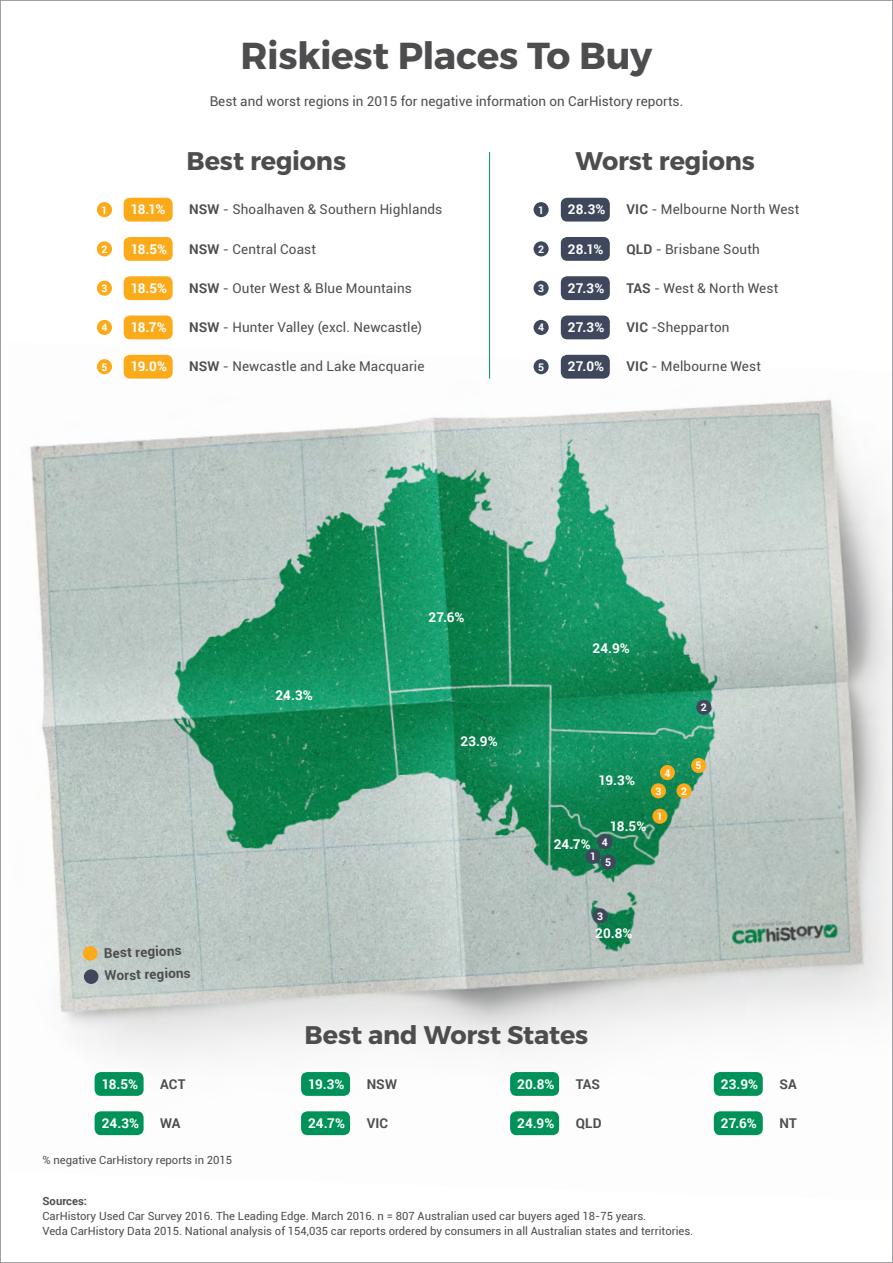
<style>
.page{position:relative;width:893px;height:1263px;background:#fff}
.page>*{position:absolute;margin:0;border:0;box-sizing:border-box;transform-origin:0 0}
.t1{font:700 37.5px "Montserrat";letter-spacing:-.01em;color:#4d4d4f}
.t2{font:700 25.5px "Montserrat";letter-spacing:-.005em;color:#4d4d4f}
.t3{font:13.5px "Roboto";letter-spacing:.01em;color:#4d4d4f}
.t4{font:700 13.5px "Roboto";letter-spacing:.005em;color:#fff}
.t5{font:700 13.5px/22.5px "Roboto";letter-spacing:.01em;color:#4d4d4f}
.t6{font:11.25px/15px "Roboto";color:#4d4d4f}
.t7{font:700 11.25px "Roboto";color:#4d4d4f}
.t8{font:700 10.5px "Roboto";color:#fff}
.s1{font-weight:700}
</style>
<div class="page">
<img style="left:30px;top:342px;width:861px;height:794px">
<div style="left:652px;top:809px;width:15px;height:15px;background:#fbaa19;border-radius:50%"></div>
<div style="left:97px;top:202px;width:15px;height:15px;background:#fbaa19;border-radius:50%"></div>
<div style="left:534px;top:202px;width:15px;height:15px;background:#3e475b;border-radius:50%"></div>
<div style="left:97px;top:241px;width:15px;height:15px;background:#fbaa19;border-radius:50%"></div>
<div style="left:534px;top:241px;width:15px;height:15px;background:#3e475b;border-radius:50%"></div>
<div style="left:97px;top:281px;width:15px;height:15px;background:#fbaa19;border-radius:50%"></div>
<div style="left:534px;top:281px;width:15px;height:15px;background:#3e475b;border-radius:50%"></div>
<div style="left:97px;top:320px;width:15px;height:15px;background:#fbaa19;border-radius:50%"></div>
<div style="left:534px;top:320px;width:15px;height:15px;background:#3e475b;border-radius:50%"></div>
<div style="left:97px;top:359px;width:15px;height:15px;background:#fbaa19;border-radius:50%"></div>
<div style="left:534px;top:359px;width:15px;height:15px;background:#3e475b;border-radius:50%"></div>
<div style="left:676px;top:783px;width:16px;height:15px;background:#fbaa19;border-radius:50%"></div>
<div style="left:651px;top:783px;width:15px;height:15px;background:#fbaa19;border-radius:50%"></div>
<div style="left:660px;top:765px;width:15px;height:15px;background:#fbaa19;border-radius:50%"></div>
<div style="left:691px;top:758px;width:15px;height:15px;background:#fbaa19;border-radius:50%"></div>
<div style="left:696px;top:700px;width:15px;height:15px;background:#3e475b;border-radius:50%"></div>
<div style="left:597px;top:834px;width:15px;height:15px;background:#3e475b;border-radius:50%"></div>
<div style="left:585px;top:849px;width:16px;height:15px;background:#3e475b;border-radius:50%"></div>
<div style="left:601px;top:854px;width:15px;height:16px;background:#3e475b;border-radius:50%"></div>
<div style="left:593px;top:908px;width:15px;height:15px;background:#3e475b;border-radius:50%"></div>
<div style="left:124px;top:198px;width:49px;height:24px;background:#fbaa19;border-radius:6px"></div>
<div style="left:561px;top:198px;width:49px;height:24px;background:#3e475b;border-radius:6px"></div>
<div style="left:124px;top:237px;width:49px;height:24px;background:#fbaa19;border-radius:6px"></div>
<div style="left:561px;top:237px;width:49px;height:24px;background:#3e475b;border-radius:6px"></div>
<div style="left:124px;top:276px;width:49px;height:24px;background:#fbaa19;border-radius:6px"></div>
<div style="left:561px;top:276px;width:49px;height:24px;background:#3e475b;border-radius:6px"></div>
<div style="left:124px;top:315px;width:49px;height:24px;background:#fbaa19;border-radius:6px"></div>
<div style="left:561px;top:315px;width:49px;height:24px;background:#3e475b;border-radius:6px"></div>
<div style="left:124px;top:355px;width:49px;height:24px;background:#fbaa19;border-radius:6px"></div>
<div style="left:561px;top:355px;width:49px;height:24px;background:#3e475b;border-radius:6px"></div>
<div style="left:95px;top:1072px;width:49px;height:24px;background:#009259;border-radius:6px"></div>
<div style="left:95px;top:1111px;width:49px;height:24px;background:#009259;border-radius:6px"></div>
<div style="left:301px;top:1072px;width:49px;height:24px;background:#009259;border-radius:6px"></div>
<div style="left:301px;top:1111px;width:49px;height:24px;background:#009259;border-radius:6px"></div>
<div style="left:510px;top:1072px;width:49px;height:24px;background:#009259;border-radius:6px"></div>
<div style="left:510px;top:1111px;width:49px;height:24px;background:#009259;border-radius:6px"></div>
<div style="left:714px;top:1072px;width:49px;height:24px;background:#009259;border-radius:6px"></div>
<div style="left:714px;top:1111px;width:49px;height:24px;background:#009259;border-radius:6px"></div>
<hr style="left:489px;top:152px;width:1px;height:227px;background:#009259">
<div style="left:83px;top:946px;width:15px;height:15px;background:#fbaa19;border-radius:50%"></div>
<div style="left:84px;top:969px;width:15px;height:15px;background:#3e475b;border-radius:50%"></div>
<h1 class="t1" style="left:240px;top:33px;width:413px">Riskiest Places To Buy</h1>
<p class="t3" style="left:210px;top:91px;width:475px">Best and worst regions in 2015 for negative information on CarHistory reports.</p>
<h2 class="t2" style="left:186px;top:145px;width:161px">Best regions</h2>
<p class="t4" style="left:131px;top:200px;width:36px">18.1%</p>
<p class="t3" style="left:189px;top:200px;width:255px"><span class="s1">NSW</span> - Shoalhaven &amp; Southern Highlands</p>
<p class="t4" style="left:131px;top:239px;width:38px">18.5%</p>
<p class="t3" style="left:189px;top:239px;width:128px"><span class="s1">NSW</span> - Central Coast</p>
<p class="t4" style="left:131px;top:279px;width:38px">18.5%</p>
<p class="t3" style="left:189px;top:279px;width:224px"><span class="s1">NSW</span> - Outer West &amp; Blue Mountains</p>
<p class="t4" style="left:131px;top:318px;width:38px">18.7%</p>
<p class="t3" style="left:189px;top:318px;width:234px"><span class="s1">NSW</span> - Hunter Valley (excl. Newcastle)</p>
<p class="t4" style="left:131px;top:357px;width:38px">19.0%</p>
<p class="t3" style="left:189px;top:357px;width:237px"><span class="s1">NSW</span> - Newcastle and Lake Macquarie</p>
<p class="t8" style="left:101px;top:202px;width:8px">1</p>
<p class="t8" style="left:538px;top:202px;width:8px">1</p>
<p class="t8" style="left:101px;top:242px;width:8px">2</p>
<p class="t8" style="left:538px;top:242px;width:8px">2</p>
<p class="t8" style="left:101px;top:281px;width:8px">3</p>
<p class="t8" style="left:538px;top:281px;width:8px">3</p>
<p class="t8" style="left:101px;top:320px;width:8px">4</p>
<p class="t8" style="left:538px;top:320px;width:8px">4</p>
<p class="t8" style="left:101px;top:359px;width:8px">5</p>
<p class="t8" style="left:538px;top:359px;width:8px">5</p>
<h2 class="t2" style="left:575px;top:145px;width:181px">Worst regions</h2>
<p class="t4" style="left:568px;top:200px;width:39px">28.3%</p>
<p class="t3" style="left:626px;top:200px;width:174px"><span class="s1">VIC</span> - Melbourne North West</p>
<p class="t4" style="left:568px;top:239px;width:37px">28.1%</p>
<p class="t3" style="left:626px;top:239px;width:135px"><span class="s1">QLD</span> - Brisbane South</p>
<p class="t4" style="left:568px;top:279px;width:38px">27.3%</p>
<p class="t3" style="left:626px;top:279px;width:153px"><span class="s1">TAS</span> - West &amp; North West</p>
<p class="t4" style="left:568px;top:318px;width:38px">27.3%</p>
<p class="t3" style="left:626px;top:318px;width:105px"><span class="s1">VIC</span> -Shepparton</p>
<p class="t4" style="left:568px;top:357px;width:38px">27.0%</p>
<p class="t3" style="left:626px;top:357px;width:136px"><span class="s1">VIC</span> - Melbourne West</p>
<p class="t4" style="left:275px;top:686px;width:39px">24.3%</p>
<p class="t5" style="left:104px;top:941px;width:88px;rotate:-2deg">Best regions<br>Worst regions</p>
<p class="t4" style="left:429px;top:608px;width:37px">27.6%</p>
<p class="t4" style="left:460px;top:731px;width:39px">23.9%</p>
<p class="t4" style="left:593px;top:639px;width:39px">24.9%</p>
<p class="t8" style="left:701px;top:700px;width:8px">2</p>
<p class="t4" style="left:554px;top:835px;width:38px">24.7%</p>
<p class="t4" style="left:599px;top:771px;width:38px">19.3%</p>
<p class="t4" style="left:610px;top:817px;width:38px">18.5%</p>
<p class="t8" style="left:602px;top:834px;width:8px">4</p>
<p class="t8" style="left:590px;top:849px;width:8px">1</p>
<p class="t8" style="left:605px;top:855px;width:8px">5</p>
<p class="t8" style="left:664px;top:765px;width:8px">4</p>
<p class="t8" style="left:655px;top:784px;width:8px">3</p>
<p class="t8" style="left:681px;top:784px;width:8px">2</p>
<p class="t8" style="left:657px;top:809px;width:8px">1</p>
<p class="t8" style="left:696px;top:758px;width:8px">5</p>
<p class="t8" style="left:597px;top:909px;width:8px">3</p>
<p class="t4" style="left:595px;top:923px;width:39px">20.8%</p>
<p class="t4" style="left:102px;top:1074px;width:38px">18.5%</p>
<p class="t5" style="left:160px;top:1072px;width:27px">ACT</p>
<p class="t4" style="left:102px;top:1113px;width:39px">24.3%</p>
<p class="t5" style="left:160px;top:1111px;width:22px">WA</p>
<p class="t6" style="left:43px;top:1152px;width:191px">% negative CarHistory reports in 2015</p>
<h2 class="t2" style="left:305px;top:1019px;width:285px">Best and Worst States</h2>
<p class="t4" style="left:308px;top:1074px;width:38px">19.3%</p>
<p class="t5" style="left:367px;top:1072px;width:32px">NSW</p>
<p class="t4" style="left:308px;top:1113px;width:38px">24.7%</p>
<p class="t5" style="left:367px;top:1111px;width:23px">VIC</p>
<p class="t4" style="left:517px;top:1074px;width:39px">20.8%</p>
<p class="t5" style="left:576px;top:1072px;width:26px">TAS</p>
<p class="t4" style="left:517px;top:1113px;width:39px">24.9%</p>
<p class="t5" style="left:576px;top:1111px;width:27px">QLD</p>
<p class="t7" style="left:43px;top:1193px;width:46px">Sources:</p>
<p class="t6" style="left:43px;top:1208px;width:652px">CarHistory Used Car Survey 2016. The Leading Edge. March 2016. n = 807 Australian used car buyers aged 18-75 years.<br>Veda CarHistory Data 2015. National analysis of 154,035 car reports ordered by consumers in all Australian states and territories.</p>
<p class="t4" style="left:721px;top:1074px;width:39px">23.9%</p>
<p class="t5" style="left:779px;top:1072px;width:19px">SA</p>
<p class="t4" style="left:721px;top:1113px;width:37px">27.6%</p>
<p class="t5" style="left:779px;top:1111px;width:19px">NT</p>
</div>
